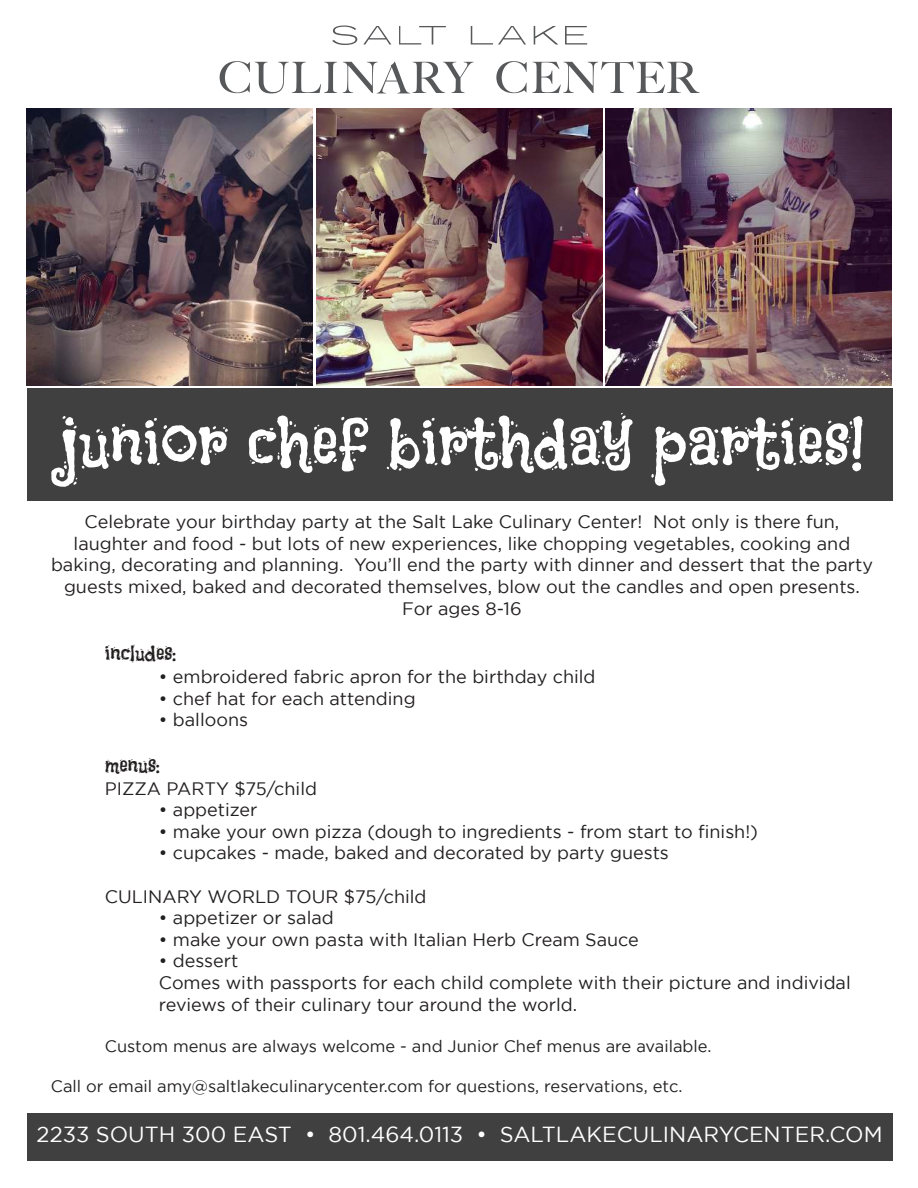
<style>
.page{position:relative;width:918px;height:1188px;background:#fff}
.page>*{position:absolute;margin:0;border:0;box-sizing:border-box;transform-origin:0 0}
.t1{font:67.05px "Flavors";color:#fff}
.t2{font:21.75px "Gotham";color:#fff}
.t3{font:21px "Flavors";color:#221f1f}
.t4{font:18px/21.6px "Gotham";color:#221f1f;text-align:center}
.t5{font:16.5px "Gotham";color:#221f1f}
</style>
<div class="page">
<div style="left:27px;top:1113px;width:865px;height:48px;background:#404041"></div>
<img style="left:26px;top:108px;width:287px;height:278px">
<img style="left:317px;top:108px;width:286px;height:277px">
<img style="left:605px;top:108px;width:287px;height:278px">
<div style="left:27px;top:389px;width:865px;height:112px;background:#404041"></div>
<svg style="left:220px;top:61px;width:254px;height:32px"></svg>
<svg style="left:496px;top:61px;width:204px;height:32px"></svg>
<svg style="left:332px;top:26px;width:25px;height:19px"></svg>
<svg style="left:399px;top:26px;width:47px;height:19px"></svg>
<svg style="left:471px;top:26px;width:55px;height:19px"></svg>
<svg style="left:534px;top:26px;width:24px;height:19px"></svg>
<svg style="left:565px;top:26px;width:22px;height:19px"></svg>
<svg style="left:363px;top:26px;width:28px;height:19px"></svg>
<h1 class="t1" style="left:60px;top:402px;width:806px">junior chef birthday parties!</h1>
<p class="t4" style="left:51px;top:511px;width:823px">Celebrate your birthday party at the Salt Lake Culinary Center! Not only is there fun, laughter and food - but lots of new experiences, like chopping vegetables, cooking and baking, decorating and planning. You’ll end the party with dinner and dessert that the party guests mixed, baked and decorated themselves, blow out the candles and open presents.<br>For ages 8-16</p>
<p class="t3" style="left:105px;top:641px;width:73px">includes:</p>
<p class="t4" style="left:159px;top:665px;width:438px">• embroidered fabric apron for the birthday child</p>
<p class="t4" style="left:159px;top:687px;width:258px">• chef hat for each attending</p>
<p class="t4" style="left:159px;top:709px;width:91px">• balloons</p>
<p class="t3" style="left:105px;top:752px;width:56px">menus:</p>
<p class="t4" style="left:105px;top:777px;width:214px">PIZZA PARTY $75/child</p>
<p class="t4" style="left:159px;top:799px;width:100px">• appetizer</p>
<p class="t4" style="left:159px;top:820px;width:601px">• make your own pizza (dough to ingredients - from start to inish!)</p>
<p class="t4" style="left:159px;top:842px;width:512px">• cupcakes - made, baked and decorated by party guests</p>
<p class="t4" style="left:105px;top:885px;width:323px">CULINARY WORLD TOUR $75/child</p>
<p class="t4" style="left:159px;top:907px;width:176px">• appetizer or salad</p>
<p class="t4" style="left:159px;top:928px;width:482px">• make your own pasta with Italian Herb Cream Sauce</p>
<p class="t4" style="left:159px;top:950px;width:693px;text-align:left">• dessert<br>Comes with passports for each child complete with their picture and individal reviews of their culinary tour around the world.</p>
<p class="t5" style="left:105px;top:1037px;width:608px">Custom menus are always welcome - and Junior Chef menus are available.</p>
<p class="t5" style="left:51px;top:1077px;width:633px">Call or email amy@saltlakeculinarycenter.com for questions, reservations, etc.</p>
<p class="t2" style="left:37px;top:1123px;width:847px">2233 SOUTH 300 EAST • 801.464.0113 • SALTLAKECULINARYCENTER.COM</p>
</div>
